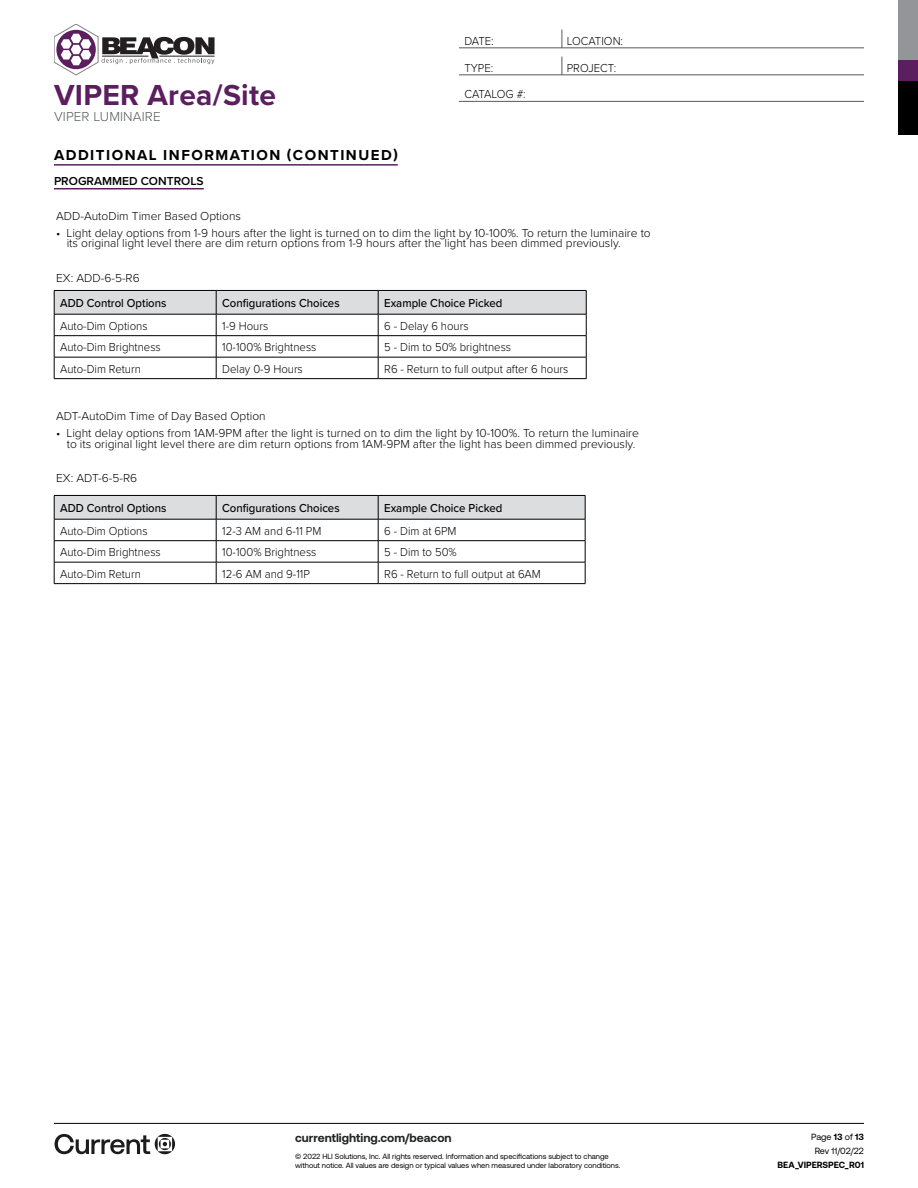
<style>
.page{position:relative;width:918px;height:1188px;background:#fff}
.page>*{position:absolute;margin:0;border:0;box-sizing:border-box;transform-origin:0 0}
.t1{font:700 30px "Proxima Nova";letter-spacing:.01em;color:#5b1e5f}
.t2{font:700 15px "Proxima Nova";letter-spacing:.1em;color:#000}
.t3{font:300 13.5px "Proxima Nova";letter-spacing:.01em;color:#58595b}
.t4{font:300 12px/10.5px "Proxima Nova";color:#000}
.t5{font:300 12px "Proxima Nova";color:#000;scale:.95 1}
.t6{font:500 12px "Proxima Nova";color:#000;scale:.95 1}
.t7{font:700 12px "Aeonik";color:#202322}
.t8{font:600 12px "Proxima Nova";color:#000}
.t9{font:300 12px "Proxima Nova";letter-spacing:-.02em;color:#000;scale:.95 1}
.t10{font:9px/14.1px "Aeonik";letter-spacing:-.005em;color:#000;text-align:center}
.t11{font:700 9px "Aeonik";color:#000}
.t12{font:7.5px/9.8px "Aeonik";color:#000}
.s1{font-weight:700}
</style>
<div class="page">
<div style="left:898px;top:81px;width:20px;height:54px;background:#000"></div>
<div style="left:898px;top:0;width:20px;height:61px;background:#939598"></div>
<div style="left:898px;top:61px;width:20px;height:20px;background:#5b1e5f"></div>
<svg style="left:54px;top:24px;width:161px;height:51px"></svg>
<hr style="left:54px;top:1123px;width:810px;height:1px;background:#000">
<svg style="left:55px;top:1134px;width:120px;height:20px"></svg>
<hr style="left:459px;top:48px;width:405px;height:1px;background:#58595b">
<svg style="left:562px;top:30px;width:1px;height:18px"></svg>
<hr style="left:459px;top:75px;width:405px;height:1px;background:#58595b">
<svg style="left:562px;top:57px;width:1px;height:18px"></svg>
<hr style="left:459px;top:101px;width:405px;height:1px;background:#58595b">
<hr style="left:54px;top:164px;width:344px;height:2px;background:#5b1e5f">
<hr style="left:54px;top:188px;width:150px;height:1px;background:#5b1e5f">
<svg style="left:54px;top:290px;width:533px;height:88px"></svg>
<hr style="left:54px;top:378px;width:162px;height:1px;background:#000">
<hr style="left:216px;top:378px;width:162px;height:1px;background:#000">
<hr style="left:378px;top:378px;width:208px;height:1px;background:#000">
<svg style="left:54px;top:495px;width:532px;height:88px"></svg>
<hr style="left:54px;top:583px;width:162px;height:1px;background:#000">
<hr style="left:216px;top:583px;width:162px;height:1px;background:#000">
<hr style="left:378px;top:583px;width:207px;height:1px;background:#000">
<h1 class="t1" style="left:54px;top:72px;width:224px">VIPER Area/Site</h1>
<p class="t3" style="left:54px;top:107px;width:108px">VIPER LUMINAIRE</p>
<p class="t5" style="left:464px;top:32px;width:32px">DATE:</p>
<p class="t5" style="left:567px;top:32px;width:61px">LOCATION:</p>
<p class="t5" style="left:464px;top:59px;width:32px">TYPE:</p>
<p class="t5" style="left:567px;top:59px;width:54px">PROJECT:</p>
<p class="t9" style="left:464px;top:85px;width:66px">CATALOG #:</p>
<p class="t2" style="left:54px;top:144px;width:345px">ADDITIONAL INFORMATION (CONTINUED)</p>
<p class="t8" style="left:54px;top:172px;width:151px">PROGRAMMED CONTROLS</p>
<p class="t4" style="left:56px;top:210px;width:186px">ADD-AutoDim Timer Based Options</p>
<p class="t4" style="left:67px;top:227px;width:586px;text-indent:-10px">• Light delay options from 1-9 hours after the light is turned on to dim the light by 10-100%. To return the luminaire to its original light level there are dim return options from 1-9 hours after the light has been dimmed previously.</p>
<p class="t4" style="left:56px;top:272px;width:85px">EX: ADD-6-5-R6</p>
<p class="t6" style="left:60px;top:294px;width:113px">ADD Control Options</p>
<p class="t6" style="left:222px;top:294px;width:125px">Configurations Choices</p>
<p class="t6" style="left:384px;top:294px;width:126px">Example Choice Picked</p>
<p class="t5" style="left:60px;top:317px;width:94px">Auto-Dim Options</p>
<p class="t5" style="left:222px;top:317px;width:50px">1-9 Hours</p>
<p class="t5" style="left:384px;top:317px;width:90px">6 - Delay 6 hours</p>
<p class="t5" style="left:60px;top:338px;width:107px">Auto-Dim Brightness</p>
<p class="t5" style="left:222px;top:338px;width:101px">10-100% Brightness</p>
<p class="t5" style="left:384px;top:338px;width:135px">5 - Dim to 50% brightness</p>
<p class="t5" style="left:60px;top:360px;width:86px">Auto-Dim Return</p>
<p class="t5" style="left:222px;top:360px;width:86px">Delay 0-9 Hours</p>
<p class="t5" style="left:384px;top:360px;width:195px">R6 - Return to full output after 6 hours</p>
<p class="t4" style="left:56px;top:410px;width:211px">ADT-AutoDim Time of Day Based Option</p>
<p class="t4" style="left:56px;top:427px;width:584px;text-align:center">• Light delay options from 1AM-9PM after the light is turned on to dim the light by 10-100%. To return the luminaire to its original light level there are dim return options from 1AM-9PM after the light has been dimmed previously.</p>
<p class="t4" style="left:56px;top:472px;width:82px">EX: ADT-6-5-R6</p>
<p class="t6" style="left:60px;top:499px;width:113px">ADD Control Options</p>
<p class="t6" style="left:222px;top:499px;width:125px">Configurations Choices</p>
<p class="t6" style="left:384px;top:499px;width:126px">Example Choice Picked</p>
<p class="t5" style="left:60px;top:522px;width:94px">Auto-Dim Options</p>
<p class="t5" style="left:222px;top:522px;width:106px">12-3 AM and 6-11 PM</p>
<p class="t5" style="left:384px;top:522px;width:78px">6 - Dim at 6PM</p>
<p class="t5" style="left:60px;top:543px;width:107px">Auto-Dim Brightness</p>
<p class="t5" style="left:222px;top:543px;width:101px">10-100% Brightness</p>
<p class="t5" style="left:384px;top:543px;width:78px">5 - Dim to 50%</p>
<p class="t5" style="left:60px;top:565px;width:86px">Auto-Dim Return</p>
<p class="t5" style="left:222px;top:565px;width:94px">12-6 AM and 9-11P</p>
<p class="t5" style="left:384px;top:565px;width:167px">R6 - Return to full output at 6AM</p>
<p class="t7" style="left:295px;top:1131px;width:158px">currentlighting.com/beacon</p>
<p class="t12" style="left:295px;top:1151px;width:327px">© 2022 HLI Solutions, Inc. All rights reserved. Information and specifications subject to change without notice. All values are design or typical values when measured under laboratory conditions.</p>
<p class="t10" style="left:811px;top:1130px;width:54px">Page <span class="s1">13</span> of <span class="s1">13<br></span>Rev 11/02/22</p>
<p class="t11" style="left:777px;top:1160px;width:88px">BEA_VIPERSPEC_R01</p>
</div>
